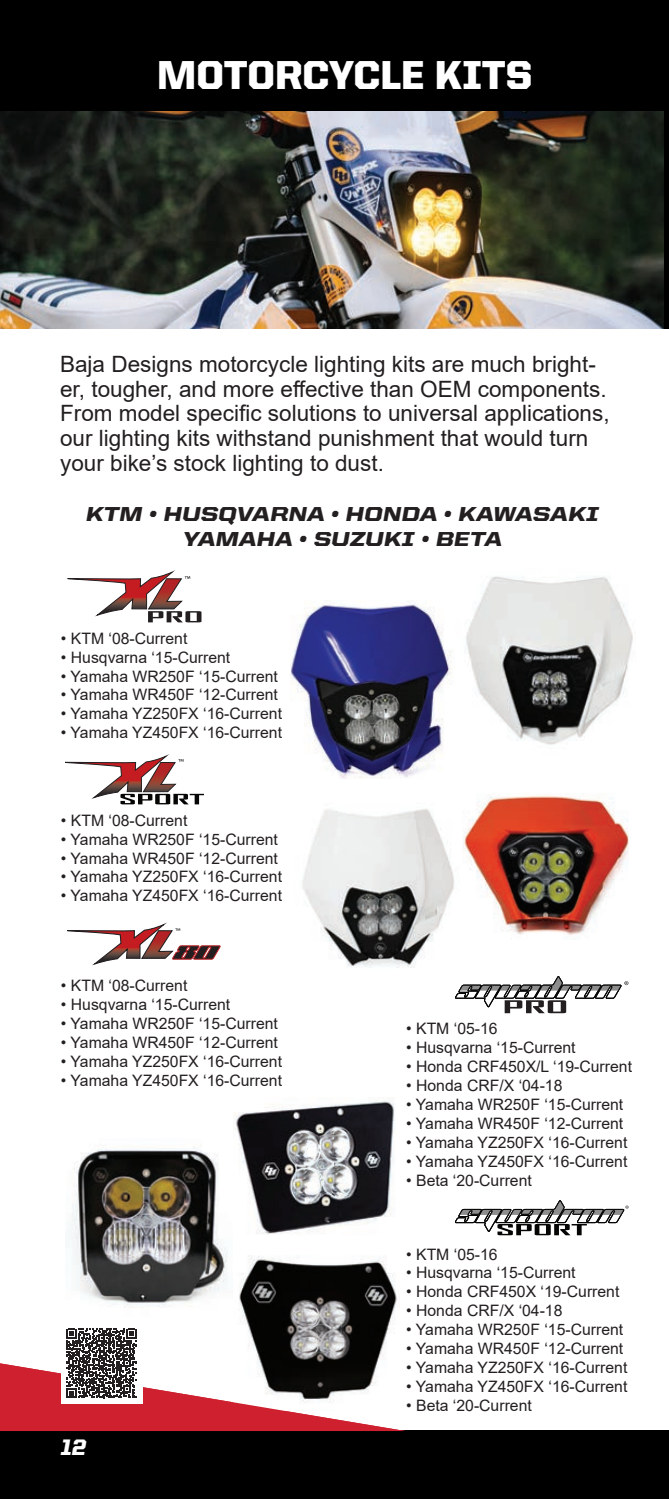
<style>
.page{position:relative;width:669px;height:1499px;background:#fff}
.page>*{position:absolute;margin:0;border:0;box-sizing:border-box;transform-origin:0 0}
.t1{font:900 40.5px "United Sans Reg";color:#fff}
.t2{font:22.5px/24.8px "Arial";color:#231f20}
.t3{font:900 22.5px "United Italic Reg";color:#fff}
.t4{font:900 20.25px/24.8px "United Italic Semi Ext";color:#231f20;text-align:center}
.t5{font:15.75px "Arial";color:#231f20}
</style>
<div class="page">
<div style="left:0;top:0;width:668px;height:328px;background:#000001"></div>
<div style="left:0;top:1430px;width:668px;height:68px;background:#000001"></div>
<img style="left:462px;top:795px;width:166px;height:140px">
<img style="left:71px;top:1146px;width:157px;height:162px">
<img style="left:290px;top:600px;width:162px;height:178px">
<img style="left:0;top:111px;width:663px;height:217px">
<svg style="left:67px;top:571px;width:134px;height:51px"></svg>
<img style="left:302px;top:809px;width:152px;height:159px">
<svg style="left:65px;top:755px;width:139px;height:49px"></svg>
<svg style="left:67px;top:923px;width:153px;height:42px"></svg>
<img style="left:234px;top:1101px;width:161px;height:133px">
<svg style="left:455px;top:976px;width:173px;height:37px"></svg>
<svg style="left:455px;top:1200px;width:173px;height:35px"></svg>
<img style="left:466px;top:576px;width:167px;height:169px">
<img style="left:239px;top:1255px;width:159px;height:73px">
<svg style="left:0;top:1328px;width:405px;height:103px"></svg>
<h1 class="t1" style="left:157px;top:53px;width:376px">MOTORCYCLE KITS</h1>
<p class="t2" style="left:60px;top:351px;width:550px">Baja Designs motorcycle lighting kits are much bright&shy;er, tougher, and more effective than OEM components.<br>From model specific solutions to universal applications, our lighting kits withstand punishment that would turn your bike’s stock lighting to dust.</p>
<p class="t4" style="left:86px;top:501px;width:514px">KTM • HUSQVARNA • HONDA • KAWASAKI<br>YAMAHA • SUZUKI • BETA</p>
<p class="t5" style="left:61px;top:627px;width:128px">• KTM ‘08-Current</p>
<p class="t5" style="left:61px;top:646px;width:171px">• Husqvarna ‘15-Current</p>
<p class="t5" style="left:61px;top:665px;width:218px">• Yamaha WR250F ‘15-Current</p>
<p class="t5" style="left:61px;top:684px;width:218px">• Yamaha WR450F ‘12-Current</p>
<p class="t5" style="left:61px;top:703px;width:222px">• Yamaha YZ250FX ‘16-Current</p>
<p class="t5" style="left:61px;top:722px;width:222px">• Yamaha YZ450FX ‘16-Current</p>
<p class="t5" style="left:61px;top:809px;width:128px">• KTM ‘08-Current</p>
<p class="t5" style="left:61px;top:828px;width:218px">• Yamaha WR250F ‘15-Current</p>
<p class="t5" style="left:61px;top:847px;width:218px">• Yamaha WR450F ‘12-Current</p>
<p class="t5" style="left:61px;top:866px;width:222px">• Yamaha YZ250FX ‘16-Current</p>
<p class="t5" style="left:61px;top:885px;width:222px">• Yamaha YZ450FX ‘16-Current</p>
<p class="t5" style="left:61px;top:974px;width:128px">• KTM ‘08-Current</p>
<p class="t5" style="left:61px;top:993px;width:171px">• Husqvarna ‘15-Current</p>
<p class="t5" style="left:61px;top:1012px;width:218px">• Yamaha WR250F ‘15-Current</p>
<p class="t5" style="left:61px;top:1031px;width:218px">• Yamaha WR450F ‘12-Current</p>
<p class="t5" style="left:61px;top:1050px;width:222px">• Yamaha YZ250FX ‘16-Current</p>
<p class="t5" style="left:61px;top:1069px;width:222px">• Yamaha YZ450FX ‘16-Current</p>
<h2 class="t3" style="left:61px;top:1435px;width:27px">12</h2>
<p class="t5" style="left:406px;top:1018px;width:93px">• KTM ‘05-16</p>
<p class="t5" style="left:406px;top:1037px;width:171px">• Husqvarna ‘15-Current</p>
<p class="t5" style="left:406px;top:1056px;width:227px">• Honda CRF450X/L ‘19-Current</p>
<p class="t5" style="left:406px;top:1074px;width:158px">• Honda CRF/X ‘04-18</p>
<p class="t5" style="left:406px;top:1093px;width:218px">• Yamaha WR250F ‘15-Current</p>
<p class="t5" style="left:406px;top:1112px;width:218px">• Yamaha WR450F ‘12-Current</p>
<p class="t5" style="left:406px;top:1131px;width:222px">• Yamaha YZ250FX ‘16-Current</p>
<p class="t5" style="left:406px;top:1150px;width:222px">• Yamaha YZ450FX ‘16-Current</p>
<p class="t5" style="left:406px;top:1169px;width:127px">• Beta ‘20-Current</p>
<p class="t5" style="left:406px;top:1243px;width:93px">• KTM ‘05-16</p>
<p class="t5" style="left:406px;top:1262px;width:171px">• Husqvarna ‘15-Current</p>
<p class="t5" style="left:406px;top:1281px;width:214px">• Honda CRF450X ‘19-Current</p>
<p class="t5" style="left:406px;top:1299px;width:158px">• Honda CRF/X ‘04-18</p>
<p class="t5" style="left:406px;top:1318px;width:218px">• Yamaha WR250F ‘15-Current</p>
<p class="t5" style="left:406px;top:1337px;width:218px">• Yamaha WR450F ‘12-Current</p>
<p class="t5" style="left:406px;top:1356px;width:222px">• Yamaha YZ250FX ‘16-Current</p>
<p class="t5" style="left:406px;top:1375px;width:222px">• Yamaha YZ450FX ‘16-Current</p>
<p class="t5" style="left:406px;top:1394px;width:127px">• Beta ‘20-Current</p>
</div>
